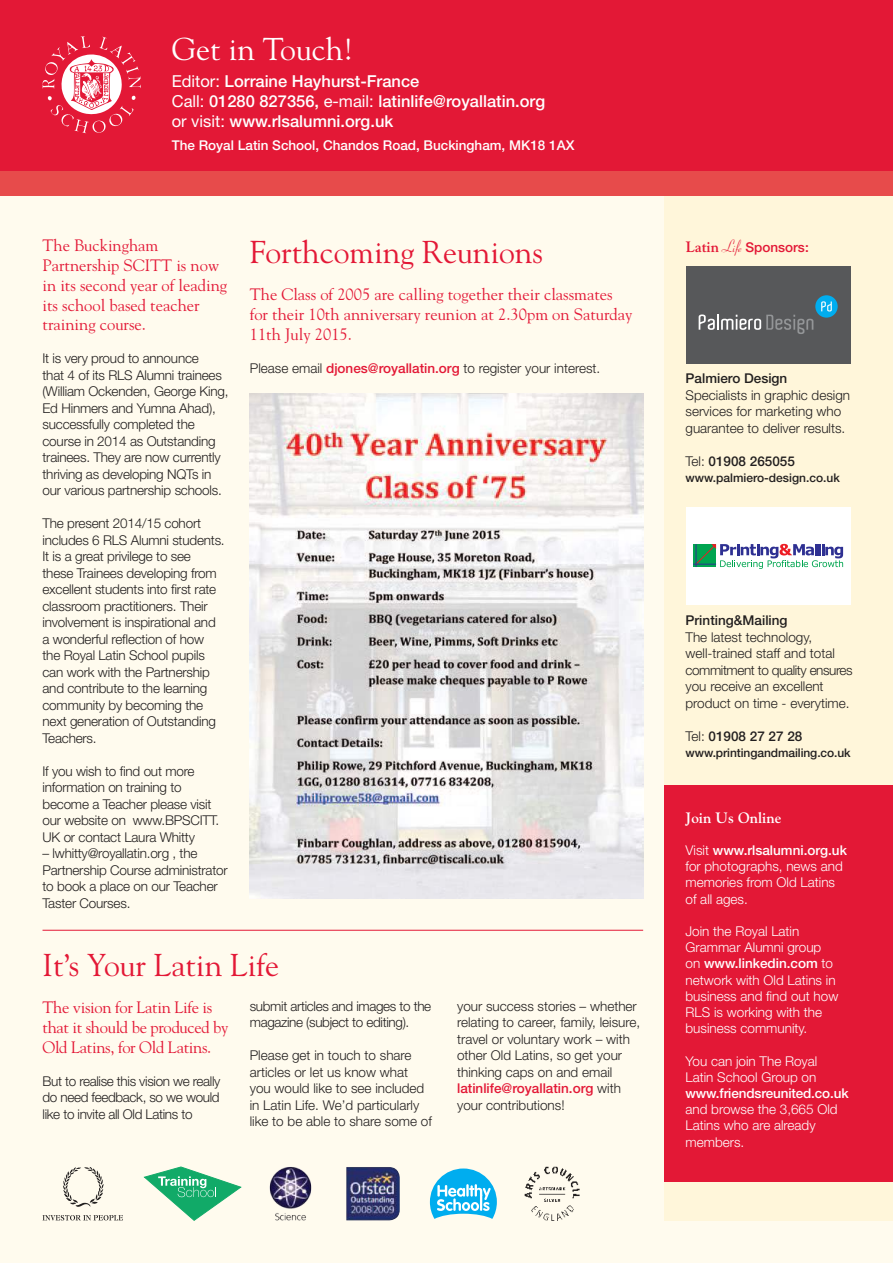
<style>
.page{position:relative;width:893px;height:1263px;background:#fffbee}
.page>*{position:absolute;margin:0;border:0;box-sizing:border-box;transform-origin:0 0}
.t1{font:31.5px "Goudy";color:#e31836}
.t2{font:31.5px "Goudy";color:#fff}
.t3{font:16.5px/19.8px "Goudy";color:#e31836}
.t4{font:500 16.5px/19.8px "Helvetica Neue";color:#fff}
.t5{font:16.5px/19.8px "Goudy";letter-spacing:-.02em;color:#e31836}
.t6{font:700 15px "Goudy";color:#fff}
.t7{font:300 13.5px/16.5px "Helvetica Neue";letter-spacing:-.015em;color:#221f1f}
.t8{font:300 13.5px/16.2px "Helvetica Neue";color:#fff}
.t9{font:500 13.5px "Helvetica Neue";color:#fff}
.t10{font:500 13.5px "Helvetica Neue";color:#221f1f}
.t11{font:500 13.5px "Helvetica Neue";color:#e31836}
.t12{font:500 12px "Helvetica Neue";letter-spacing:-.005em;color:#221f1f}
.s1{font-weight:400}
.s2{font-weight:500;color:#e31836}
.s3{font-family:"Goudy";font-weight:700;font-size:15px}
.s4{font-family:"Cornet";font-weight:400;font-size:18px}
.s5{font-weight:300}
.s6{font-weight:500}
</style>
<div class="page">
<div style="left:664px;top:0;width:229px;height:1220px;background:#fff6da"></div>
<div style="left:0;top:170px;width:893px;height:26px;background:#e74b4b"></div>
<div style="left:0;top:0;width:893px;height:170px;background:#e31836"></div>
<div style="left:686px;top:266px;width:164px;height:98px;background:#57585a"></div>
<svg style="left:699px;top:314px;width:114px;height:20px"></svg>
<div style="left:815px;top:295px;width:23px;height:23px;background:#00adef;border-radius:50%"></div>
<svg style="left:821px;top:301px;width:11px;height:10px"></svg>
<div style="left:686px;top:507px;width:164px;height:98px;background:#fff"></div>
<svg style="left:693px;top:544px;width:150px;height:25px"></svg>
<svg style="left:43px;top:36px;width:98px;height:97px"></svg>
<div style="left:664px;top:784px;width:229px;height:397px;background:#e31836"></div>
<svg style="left:43px;top:1215px;width:80px;height:5px"></svg>
<svg style="left:63px;top:1167px;width:41px;height:40px"></svg>
<img style="left:346px;top:1167px;width:54px;height:53px">
<img style="left:269px;top:1167px;width:43px;height:54px">
<img style="left:524px;top:1166px;width:56px;height:55px">
<svg style="left:430px;top:1168px;width:67px;height:51px"></svg>
<svg style="left:144px;top:1167px;width:97px;height:53px"></svg>
<hr style="left:43px;top:930px;width:600px;height:1px;background:#e31836">
<img style="left:250px;top:393px;width:393px;height:505px">
<h1 class="t2" style="left:172px;top:36px;width:184px">Get in Touch!</h1>
<p class="t4" style="left:172px;top:73px;width:375px"><span class="s1">Editor:</span> Lorraine Hayhurst-France<br><span class="s1">Call:</span> 01280 827356, <span class="s1">e-mail:</span> latinlife@royallatin.org <span class="s1">or visit:</span> www.rlsalumni.org.uk</p>
<p class="t9" style="left:172px;top:141px;width:404px">The Royal Latin School, Chandos Road, Buckingham, MK18 1AX</p>
<p class="t3" style="left:43px;top:237px;width:186px">The Buckingham<br>Partnership SCITT is now in its second year of leading its school based teacher training course.</p>
<p class="t7" style="left:43px;top:351px;width:188px">It is very proud to announce<br>that 4 of its RLS Alumni trainees (William Ockenden, George King,<br>Ed Hinmers and Yumna Ahad), successfully completed the course in 2014 as Outstanding trainees. They are now currently thriving as developing NQTs in our various partnership schools.</p>
<p class="t7" style="left:43px;top:516px;width:184px">The present 2014/15 cohort includes 6 RLS Alumni students.<br>It is a great privilege to see these Trainees developing from excellent students into first rate classroom practitioners. Their involvement is inspirational and a wonderful reflection of how the Royal Latin School pupils can work with the Partnership and contribute to the learning community by becoming the next generation of Outstanding<br>Teachers.</p>
<p class="t7" style="left:43px;top:764px;width:178px">If you wish to find out more information on training to become a Teacher please visit our website on www.BPSCITT.<br>UK or contact Laura Whitty</p>
<p class="t7" style="left:43px;top:846px;width:187px">– lwhitty@royallatin.org , the<br>Partnership Course administrator to book a place on our Teacher<br>Taster Courses.</p>
<h1 class="t1" style="left:250px;top:239px;width:295px">Forthcoming Reunions</h1>
<p class="t3" style="left:250px;top:286px;width:384px">The Class of 2005 are calling together their classmates for their 10th anniversary reunion at 2.30pm on Saturday<br>11th July 2015.</p>
<p class="t7" style="left:250px;top:360px;width:352px">Please email <span class="s2">djones@royallatin.org</span> to register your interest.</p>
<h1 class="t1" style="left:43px;top:952px;width:238px">It’s Your Latin Life</h1>
<p class="t5" style="left:43px;top:999px;width:188px">The vision for Latin Life is that it should be produced by<br>Old Latins, for Old Latins.</p>
<p class="t7" style="left:43px;top:1074px;width:179px;text-align:justify">But to realise this vision we really do need feedback, so we would like to invite all Old Latins to</p>
<p class="t7" style="left:250px;top:999px;width:183px">submit articles and images to the magazine (subject to editing).</p>
<p class="t7" style="left:250px;top:1048px;width:184px">Please get in touch to share articles or let us know what you would like to see included in Latin Life. We’d particularly like to be able to share some of</p>
<p class="t7" style="left:457px;top:999px;width:185px">your success stories – whether relating to career, family, leisure, travel or voluntary work – with other Old Latins, so get your thinking caps on and email <span class="s2">latinlife@royallatin.org</span> with your contributions!</p>
<p class="t11" style="left:686px;top:242px;width:124px"><span class="s3">Latin</span> <span class="s4">Life</span> Sponsors:</p>
<p class="t10" style="left:686px;top:373px;width:103px">Palmiero Design</p>
<p class="t7" style="left:686px;top:388px;width:166px">Specialists in graphic design services for marketing who guarantee to deliver results.</p>
<p class="t10" style="left:686px;top:456px;width:111px"><span class="s5">Tel:</span> 01908 265055</p>
<p class="t12" style="left:686px;top:474px;width:156px">www.palmiero-design.co.uk</p>
<p class="t10" style="left:686px;top:615px;width:104px">Printing&amp;Mailing</p>
<p class="t7" style="left:686px;top:629px;width:169px">The latest technology, well-trained staff and total commitment to quality ensures you receive an excellent product on time - everytime.</p>
<p class="t10" style="left:686px;top:731px;width:118px"><span class="s5">Tel:</span> 01908 27 27 28</p>
<p class="t12" style="left:686px;top:748px;width:167px">www.printingandmailing.co.uk</p>
<p class="t6" style="left:686px;top:811px;width:97px">Join Us Online</p>
<p class="t8" style="left:686px;top:843px;width:163px">Visit <span class="s6">www.rlsalumni.org.uk </span>for photographs, news and memories from Old Latins of all ages.</p>
<p class="t8" style="left:686px;top:924px;width:154px">Join the Royal Latin<br>Grammar Alumni group on <span class="s6">www.linkedin.com</span> to network with Old Latins in business and find out how<br>RLS is working with the business community.</p>
<p class="t8" style="left:686px;top:1053px;width:133px">You can join The Royal<br>Latin School Group on</p>
<p class="t9" style="left:686px;top:1088px;width:165px">www.friendsreunited.co.uk</p>
<p class="t8" style="left:686px;top:1102px;width:154px">and browse the 3,665 Old<br>Latins who are already members.</p>
</div>
